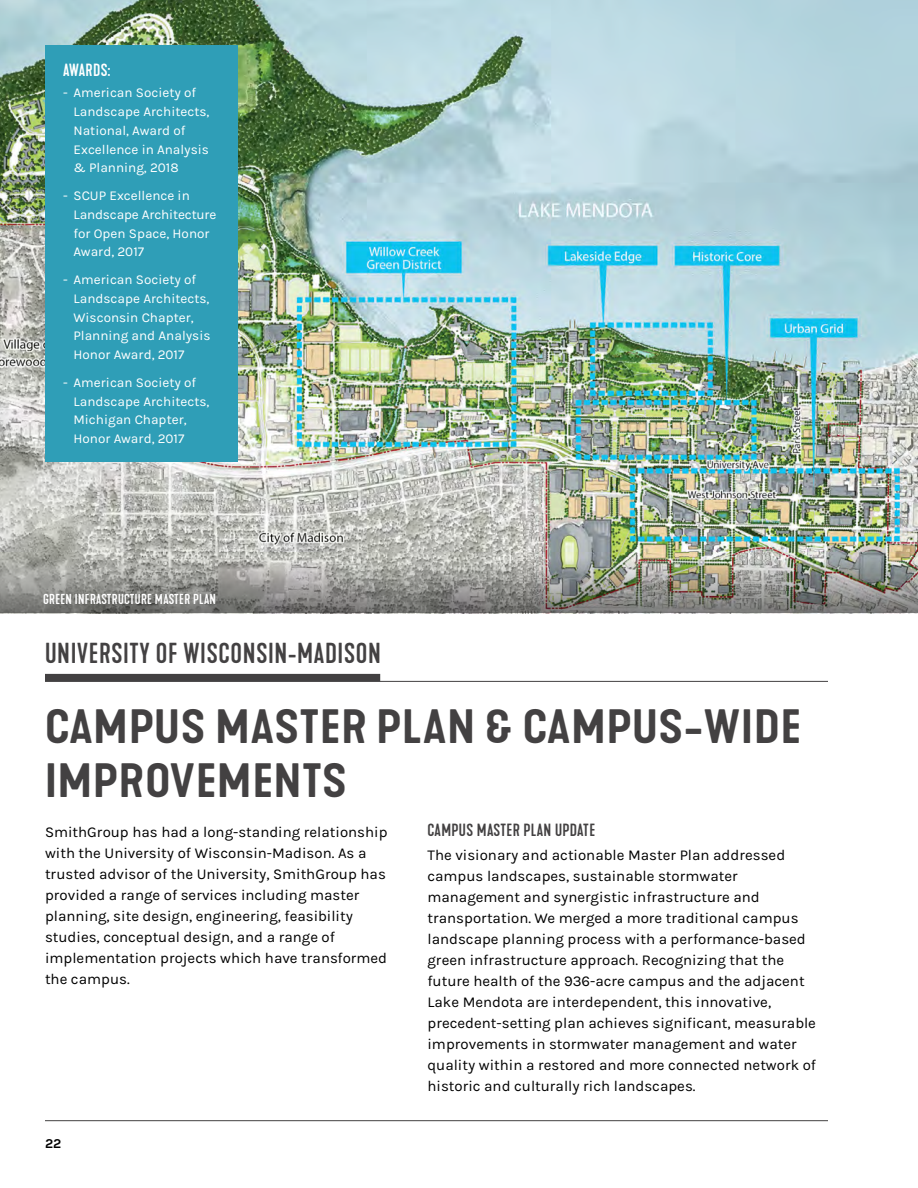
<style>
.page{position:relative;width:918px;height:1188px;background:#fff}
.page>*{position:absolute;margin:0;border:0;box-sizing:border-box;transform-origin:0 0}
.t1{font:600 expanded 45px/54px "Kapra Neue";letter-spacing:.025em;color:#434142}
.t2{font:500 27px "Kapra Neue";letter-spacing:.025em;color:#434142}
.t3{font:500 16.5px "Kapra Neue";letter-spacing:.025em;color:#434142}
.t4{font:500 16.5px "Kapra Neue";letter-spacing:.025em;color:#fff}
.t5{font:15px/21px "Karla";color:#000}
.t6{font:13.5px/18.8px "Karla";color:#fff}
.t7{font:500 13.5px "Kapra Neue";letter-spacing:.025em;color:#fff}
.t8{font:700 13.5px "Karla";color:#000}
</style>
<div class="page">
<hr style="left:45px;top:1120px;width:783px;height:1px;background:#434142">
<hr style="left:45px;top:681px;width:783px;height:1px;background:#434142">
<div style="left:45px;top:674px;width:335px;height:7px;background:#434142"></div>
<img style="left:0;top:0;width:918px;height:558px">
<img style="left:0;top:558px;width:918px;height:55px">
<div style="left:45px;top:45px;width:193px;height:416px;background:#2f9eb7"></div>
<p class="t4" style="left:63px;top:60px;width:49px">AWARDS:</p>
<p class="t6" style="left:74px;top:84px;width:137px;text-indent:-11px">- American Society of<br>Landscape Architects,<br>National, Award of<br>Excellence in Analysis &amp; Planning, 2018</p>
<p class="t6" style="left:74px;top:187px;width:145px;text-indent:-11px">- SCUP Excellence in<br>Landscape Architecture for Open Space, Honor<br>Award, 2017</p>
<p class="t6" style="left:74px;top:271px;width:139px;text-indent:-11px">- American Society of<br>Landscape Architects,<br>Wisconsin Chapter,<br>Planning and Analysis<br>Honor Award, 2017</p>
<p class="t6" style="left:74px;top:373px;width:137px;text-indent:-11px">- American Society of<br>Landscape Architects,<br>Michigan Chapter,<br>Honor Award, 2017</p>
<p class="t7" style="left:43px;top:591px;width:174px">GREEN INFRASTRUCTURE MASTER PLAN</p>
<h2 class="t2" style="left:45px;top:637px;width:337px">UNIVERSITY OF WISCONSIN-MADISON</h2>
<h1 class="t1" style="left:45px;top:701px;width:757px">CAMPUS MASTER PLAN &amp; CAMPUS-WIDE<br>IMPROVEMENTS</h1>
<p class="t5" style="left:45px;top:822px;width:344px">SmithGroup has had a long-standing relationship with the University of Wisconsin-Madison. As a trusted advisor of the University, SmithGroup has provided a range of services including master planning, site design, engineering, feasibility studies, conceptual design, and a range of implementation projects which have transformed the campus.</p>
<p class="t3" style="left:428px;top:820px;width:169px">CAMPUS MASTER PLAN UPDATE</p>
<p class="t5" style="left:428px;top:845px;width:390px">The visionary and actionable Master Plan addressed campus landscapes, sustainable stormwater management and synergistic infrastructure and transportation. We merged a more traditional campus landscape planning process with a performance-based green infrastructure approach. Recognizing that the future health of the 936-acre campus and the adjacent Lake Mendota are interdependent, this innovative, precedent-setting plan achieves significant, measurable improvements in stormwater management and water quality within a restored and more connected network of historic and culturally rich landscapes.</p>
<p class="t8" style="left:45px;top:1136px;width:18px">22</p>
</div>
